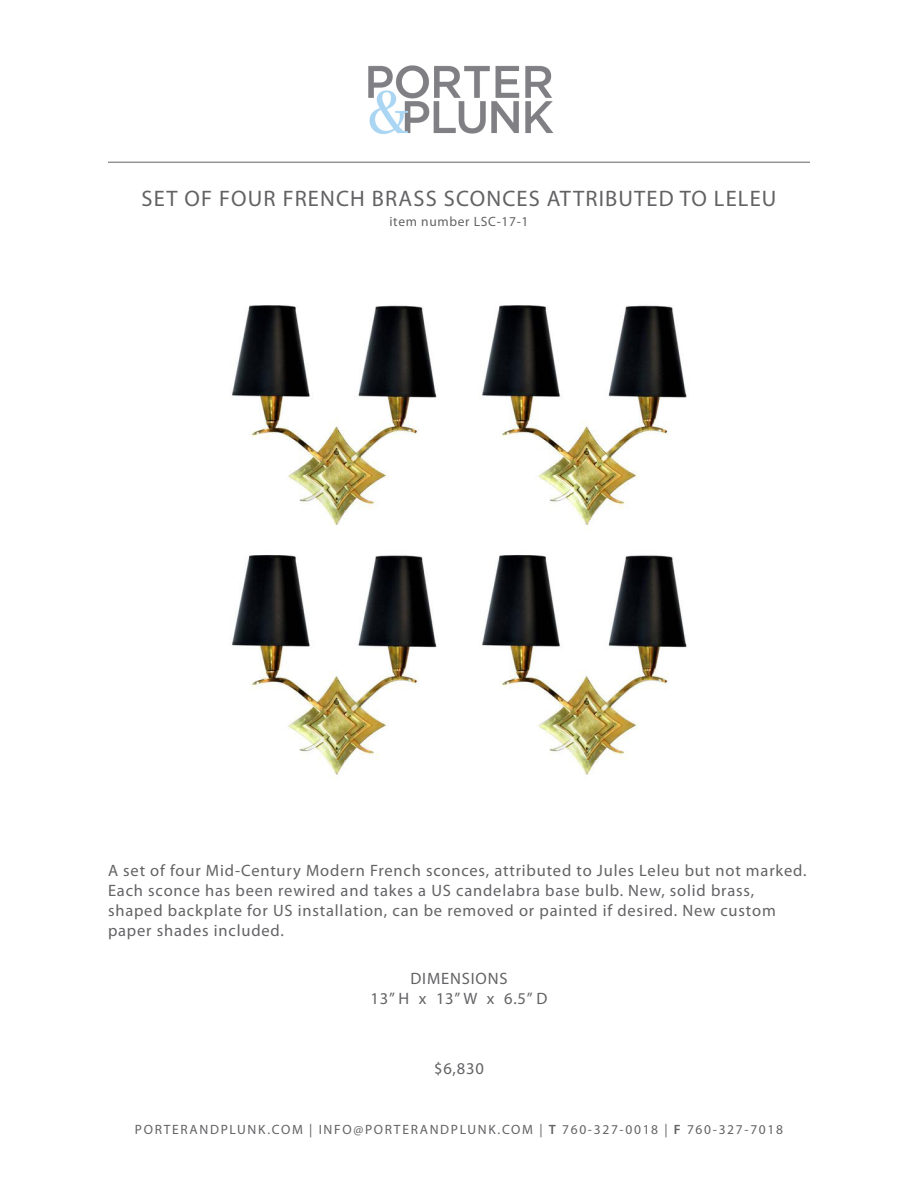
<style>
.page{position:relative;width:918px;height:1188px;background:#fff}
.page>*{position:absolute;margin:0;border:0;box-sizing:border-box;transform-origin:0 0}
.t1{font:22.5px "Myriad Pro";letter-spacing:.05em;color:#636366}
.t2{font:16.5px/19.8px "Myriad Pro";letter-spacing:.05em;color:#636366}
.t3{font:13.5px "Myriad Pro";letter-spacing:.125em;color:#636366}
.t4{font:13.5px "Myriad Pro";letter-spacing:.05em;color:#636366}
.s1{font-weight:600}
</style>
<div class="page">
<img style="left:368px;top:65px;width:186px;height:69px">
<hr style="left:108px;top:162px;width:702px;height:1px;background:#636366">
<img style="left:231px;top:305px;width:456px;height:475px">
<h1 class="t1" style="left:142px;top:184px;width:636px">SET OF FOUR FRENCH BRASS SCONCES ATTRIBUTED TO LELEU</h1>
<p class="t4" style="left:389px;top:213px;width:141px">item number LSC-17-1</p>
<p class="t2" style="left:108px;top:861px;width:700px">A set of four Mid-Century Modern French sconces, attributed to Jules Leleu but not marked.<br>Each sconce has been rewired and takes a US candelabra base bulb. New, solid brass, shaped backplate for US installation, can be removed or painted if desired. New custom paper shades included.</p>
<p class="t2" style="left:371px;top:969px;width:178px;text-align:center">DIMENSIONS<br>13” H x 13” W x 6.5” D</p>
<p class="t2" style="left:434px;top:1059px;width:51px">$6,830</p>
<p class="t3" style="left:135px;top:1121px;width:650px">PORTERANDPLUNK.COM | INFO@PORTERANDPLUNK.COM | <span class="s1">T</span> 760-327-0018 | <span class="s1">F</span> 760-327-7018</p>
</div>
